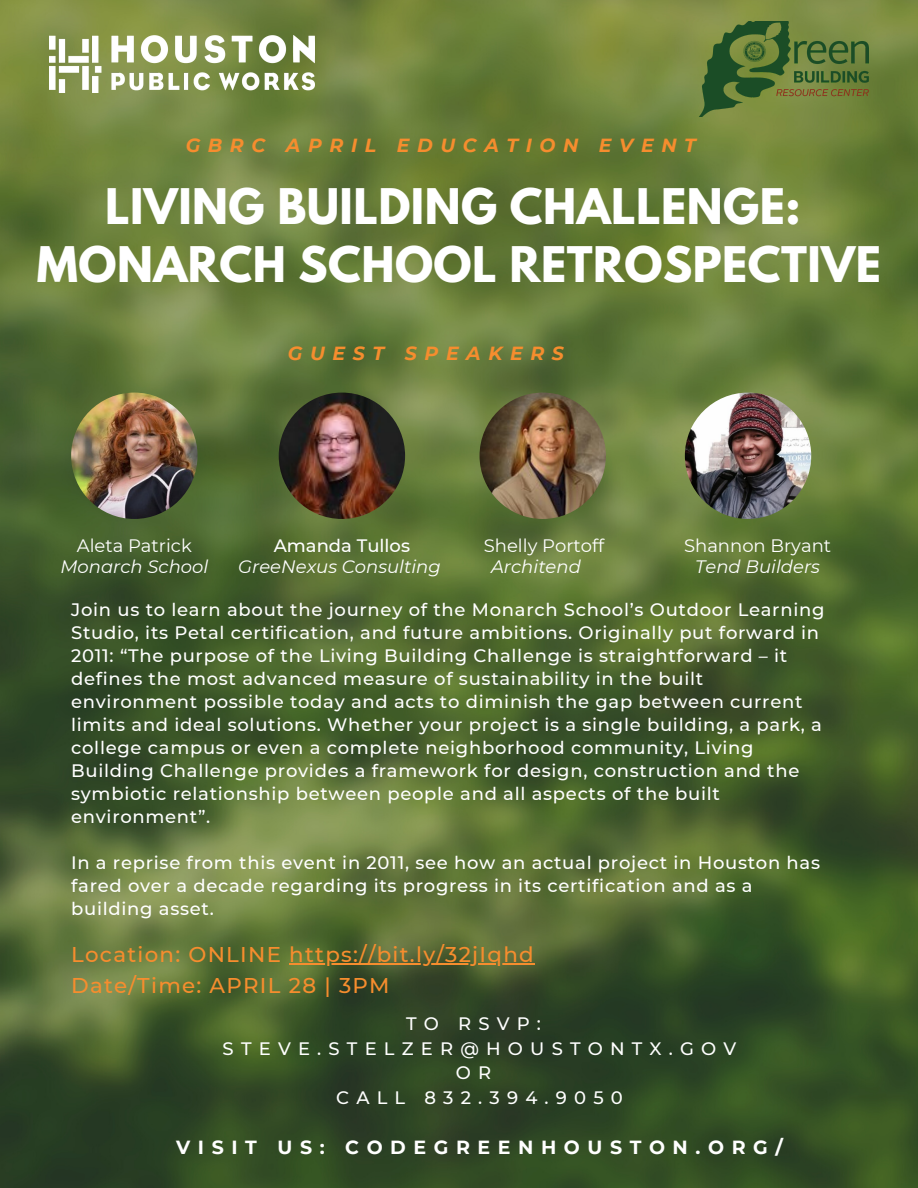
<style>
.page{position:relative;width:918px;height:1188px;background:#fff}
.page>*{position:absolute;margin:0;border:0;box-sizing:border-box;transform-origin:0 0}
.t1{font:700 43.5px "League Spartan";letter-spacing:.01em;color:#fff}
.t2{font:500 21.3px "Montserrat";letter-spacing:.06em;color:#f68d2e}
.t3{font:italic 700 18.9px "Montserrat";letter-spacing:.4em;color:#f68d2e}
.t4{font:700 18.9px "Montserrat";letter-spacing:.4em;color:#fff}
.t5{font:500 18px/23px "Montserrat";letter-spacing:.04em;color:#fff}
.t6{font:italic 18px "Montserrat";color:#fff}
.t7{font:500 18px "Montserrat";letter-spacing:.4em;color:#fff}
.t8{font:18px "Montserrat";color:#fff}
.t9{font:500 18px "Montserrat";color:#fff}
</style>
<div class="page">
<img style="left:0;top:0;width:918px;height:1188px">
<img style="left:50px;top:36px;width:264px;height:56px">
<img style="left:694px;top:22px;width:175px;height:94px">
<img style="left:279px;top:393px;width:126px;height:126px;border-radius:50%">
<img style="left:480px;top:393px;width:126px;height:126px;border-radius:50%">
<img style="left:71px;top:393px;width:127px;height:126px;border-radius:50%">
<hr style="left:289px;top:963px;width:246px;height:2px;background:#f68d2e">
<img style="left:685px;top:393px;width:126px;height:126px;border-radius:50%">
<p class="t3" style="left:186px;top:134px;width:512px">GBRC APRIL EDUCATION EVENT</p>
<p class="t1" style="left:105px;top:185px;width:697px">LIVING BUILDING CHALLENGE:</p>
<p class="t1" style="left:37px;top:243px;width:846px">MONARCH SCHOOL RETROSPECTIVE</p>
<p class="t3" style="left:288px;top:342px;width:278px">GUEST SPEAKERS</p>
<p class="t8" style="left:77px;top:535px;width:117px">Aleta Patrick</p>
<p class="t9" style="left:274px;top:535px;width:138px">Amanda Tullos</p>
<p class="t8" style="left:484px;top:535px;width:122px">Shelly Portoff</p>
<p class="t6" style="left:60px;top:556px;width:149px">Monarch School</p>
<p class="t6" style="left:238px;top:556px;width:204px">GreeNexus Consulting</p>
<p class="t6" style="left:491px;top:556px;width:91px">Architend</p>
<p class="t8" style="left:684px;top:535px;width:149px">Shannon Bryant</p>
<p class="t6" style="left:695px;top:556px;width:126px">Tend Builders</p>
<p class="t5" style="left:71px;top:598px;width:755px">Join us to learn about the journey of the Monarch School’s Outdoor Learning Studio, its Petal certification, and future ambitions. Originally put forward in 2011: “The purpose of the Living Building Challenge is straightforward – it defines the most advanced measure of sustainability in the built environment possible today and acts to diminish the gap between current limits and ideal solutions. Whether your project is a single building, a park, a college campus or even a complete neighborhood community, Living Building Challenge provides a framework for design, construction and the symbiotic relationship between people and all aspects of the built environment”.</p>
<p class="t5" style="left:71px;top:851px;width:750px">In a reprise from this event in 2011, see how an actual project in Houston has fared over a decade regarding its progress in its certification and as a building asset.</p>
<p class="t2" style="left:71px;top:941px;width:464px">Location: ONLINE https://bit.ly/32jIqhd</p>
<p class="t2" style="left:71px;top:973px;width:320px">Date/Time: APRIL 28 | 3PM</p>
<p class="t5" style="left:406px;top:1012px;width:137px">TO RSVP:</p>
<p class="t7" style="left:223px;top:1037px;width:515px">STEVE.STELZER@HOUSTONTX.GOV</p>
<p class="t5" style="left:456px;top:1062px;width:37px">O R</p>
<p class="t7" style="left:336px;top:1087px;width:288px">CALL 832.394.9050</p>
<p class="t4" style="left:176px;top:1135px;width:608px">VISIT US: CODEGREENHOUSTON.ORG/</p>
</div>
